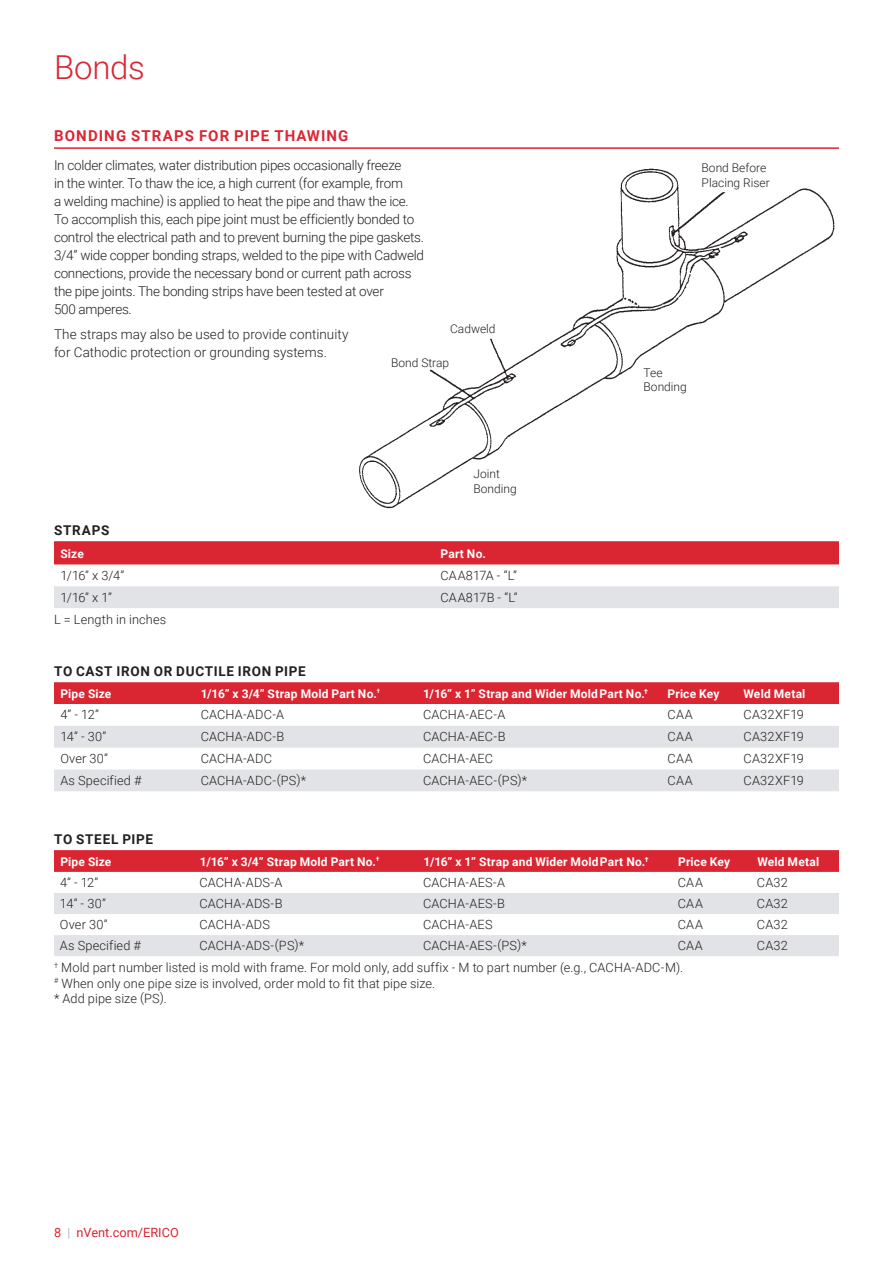
<style>
.page{position:relative;width:893px;height:1263px;background:#fff}
.page>*{position:absolute;margin:0;border:0;box-sizing:border-box;transform-origin:0 0}
.t1{font:300 33px "Roboto";letter-spacing:-.01em;color:#da2632}
.t2{font:700 15px "Roboto";letter-spacing:.075em;color:#da2632}
.t3{font:300 13.5px/18px "Roboto";letter-spacing:-.02em;color:#231f20}
.t4{font:300 13.5px/18px "Roboto";letter-spacing:.005em;color:#231f20}
.t5{font:700 13.5px "Roboto";letter-spacing:.05em;color:#231f20}
.t6{font:300 12.75px/15.3px "Roboto";letter-spacing:.01em;color:#231f20}
.t7{font:12.75px "Roboto";color:#da2632}
.t8{font:700 12px "Roboto";letter-spacing:.02em;color:#fff}
.t9{font:300 12px/14.4px "Roboto";color:#231f20}
.s1{font-weight:300;color:#90969e}
</style>
<div class="page">
<img style="left:359px;top:168px;width:476px;height:341px">
<hr style="left:54px;top:147px;width:785px;height:2px;background:#da2632">
<div style="left:54px;top:541px;width:785px;height:23px;background:#da2632"></div>
<div style="left:54px;top:586px;width:785px;height:22px;background:#e1e3e6"></div>
<div style="left:54px;top:682px;width:785px;height:22px;background:#da2632"></div>
<svg style="left:54px;top:726px;width:785px;height:65px;fill:#e1e3e6"></svg>
<svg style="left:54px;top:850px;width:785px;height:22px;background:#da2834"></svg>
<svg style="left:54px;top:893px;width:785px;height:63px;fill:#e1e3e6"></svg>
<h1 class="t1" style="left:54px;top:52px;width:92px">Bonds</h1>
<p class="t2" style="left:54px;top:130px;width:296px">BONDING STRAPS FOR PIPE THAWING</p>
<p class="t3" style="left:54px;top:156px;width:372px">In colder climates, water distribution pipes occasionally freeze<br>in the winter. To thaw the ice, a high current (for example, from<br>a welding machine) is applied to heat the pipe and thaw the ice.<br>To accomplish this, each pipe joint must be efficiently bonded to control the electrical path and to prevent burning the pipe gaskets.<br>3/4” wide copper bonding straps, welded to the pipe with Cadweld connections, provide the necessary bond or current path across the pipe joints. The bonding strips have been tested at over<br>500 amperes.</p>
<p class="t4" style="left:54px;top:324px;width:296px">The straps may also be used to provide continuity for Cathodic protection or grounding systems.</p>
<p class="t9" style="left:450px;top:322px;width:47px">Cadweld</p>
<p class="t9" style="left:391px;top:355px;width:60px">Bond Strap</p>
<p class="t9" style="left:473px;top:467px;width:45px">Joint<br>Bonding</p>
<p class="t9" style="left:702px;top:162px;width:70px">Bond Before<br>Placing Riser</p>
<p class="t9" style="left:644px;top:365px;width:45px">Tee<br>Bonding</p>
<p class="t5" style="left:54px;top:525px;width:57px">STRAPS</p>
<p class="t8" style="left:60px;top:549px;width:25px">Size</p>
<p class="t8" style="left:441px;top:549px;width:47px">Part No.</p>
<p class="t6" style="left:60px;top:567px;width:65px">1/16” x 3/4”</p>
<p class="t6" style="left:441px;top:567px;width:78px">CAA817A - “L”</p>
<p class="t6" style="left:60px;top:589px;width:53px">1/16” x 1”</p>
<p class="t6" style="left:441px;top:589px;width:79px">CAA817B - “L”</p>
<p class="t6" style="left:54px;top:613px;width:114px">L = Length in inches</p>
<p class="t5" style="left:54px;top:666px;width:253px">TO CAST IRON OR DUCTILE IRON PIPE</p>
<p class="t8" style="left:60px;top:688px;width:53px">Pipe Size</p>
<p class="t8" style="left:201px;top:688px;width:181px">1/16” x 3/4” Strap Mold Part No.<sup>†</sup></p>
<p class="t8" style="left:423px;top:688px;width:226px">1/16” x 1” Strap and Wider MoldPart No.<sup>†</sup></p>
<p class="t8" style="left:668px;top:688px;width:53px">Price Key</p>
<p class="t8" style="left:744px;top:688px;width:63px">Weld Metal</p>
<p class="t6" style="left:60px;top:707px;width:40px">4” - 12”</p>
<p class="t6" style="left:201px;top:708px;width:85px">CACHA-ADC-A</p>
<p class="t6" style="left:423px;top:708px;width:84px">CACHA-AEC-A</p>
<p class="t6" style="left:668px;top:708px;width:27px">CAA</p>
<p class="t6" style="left:744px;top:707px;width:62px">CA32XF19</p>
<p class="t6" style="left:60px;top:729px;width:47px">14” - 30”</p>
<p class="t6" style="left:201px;top:730px;width:85px">CACHA-ADC-B</p>
<p class="t6" style="left:423px;top:730px;width:84px">CACHA-AEC-B</p>
<p class="t6" style="left:668px;top:730px;width:27px">CAA</p>
<p class="t6" style="left:744px;top:729px;width:62px">CA32XF19</p>
<p class="t6" style="left:60px;top:750px;width:49px">Over 30”</p>
<p class="t6" style="left:201px;top:752px;width:73px">CACHA-ADC</p>
<p class="t6" style="left:423px;top:752px;width:72px">CACHA-AEC</p>
<p class="t6" style="left:668px;top:752px;width:27px">CAA</p>
<p class="t6" style="left:744px;top:750px;width:62px">CA32XF19</p>
<p class="t6" style="left:60px;top:772px;width:83px">As Specified #</p>
<p class="t6" style="left:201px;top:774px;width:107px">CACHA-ADC-(PS)*</p>
<p class="t6" style="left:423px;top:774px;width:106px">CACHA-AEC-(PS)*</p>
<p class="t6" style="left:668px;top:774px;width:27px">CAA</p>
<p class="t6" style="left:744px;top:772px;width:62px">CA32XF19</p>
<p class="t5" style="left:54px;top:834px;width:100px">TO STEEL PIPE</p>
<p class="t8" style="left:60px;top:856px;width:53px">Pipe Size</p>
<p class="t8" style="left:200px;top:856px;width:181px">1/16” x 3/4” Strap Mold Part No.<sup>†</sup></p>
<p class="t8" style="left:423px;top:856px;width:226px">1/16” x 1” Strap and Wider MoldPart No.<sup>†</sup></p>
<p class="t8" style="left:678px;top:856px;width:53px">Price Key</p>
<p class="t8" style="left:757px;top:856px;width:63px">Weld Metal</p>
<p class="t6" style="left:60px;top:874px;width:40px">4” - 12”</p>
<p class="t6" style="left:199px;top:874px;width:84px">CACHA-ADS-A</p>
<p class="t6" style="left:423px;top:874px;width:83px">CACHA-AES-A</p>
<p class="t6" style="left:678px;top:876px;width:27px">CAA</p>
<p class="t6" style="left:757px;top:874px;width:33px">CA32</p>
<p class="t6" style="left:60px;top:895px;width:47px">14” - 30”</p>
<p class="t6" style="left:199px;top:895px;width:85px">CACHA-ADS-B</p>
<p class="t6" style="left:423px;top:895px;width:83px">CACHA-AES-B</p>
<p class="t6" style="left:678px;top:897px;width:27px">CAA</p>
<p class="t6" style="left:757px;top:895px;width:33px">CA32</p>
<p class="t6" style="left:60px;top:916px;width:49px">Over 30”</p>
<p class="t6" style="left:199px;top:916px;width:72px">CACHA-ADS</p>
<p class="t6" style="left:423px;top:916px;width:71px">CACHA-AES</p>
<p class="t6" style="left:678px;top:918px;width:27px">CAA</p>
<p class="t6" style="left:757px;top:916px;width:33px">CA32</p>
<p class="t6" style="left:60px;top:937px;width:83px">As Specified #</p>
<p class="t6" style="left:199px;top:937px;width:106px">CACHA-ADS-(PS)*</p>
<p class="t6" style="left:423px;top:937px;width:105px">CACHA-AES-(PS)*</p>
<p class="t6" style="left:678px;top:939px;width:27px">CAA</p>
<p class="t6" style="left:757px;top:937px;width:33px">CA32</p>
<p class="t6" style="left:54px;top:959px;width:631px"><sup>†</sup> Mold part number listed is mold with frame. For mold only, add suffix - M to part number (e.g., CACHA-ADC-M). <sup>#</sup> When only one pipe size is involved, order mold to fit that pipe size.<br>* Add pipe size (PS).</p>
<p class="t7" style="left:54px;top:1226px;width:126px">8 <span class="s1">|</span> nVent.com/ERICO</p>
</div>
